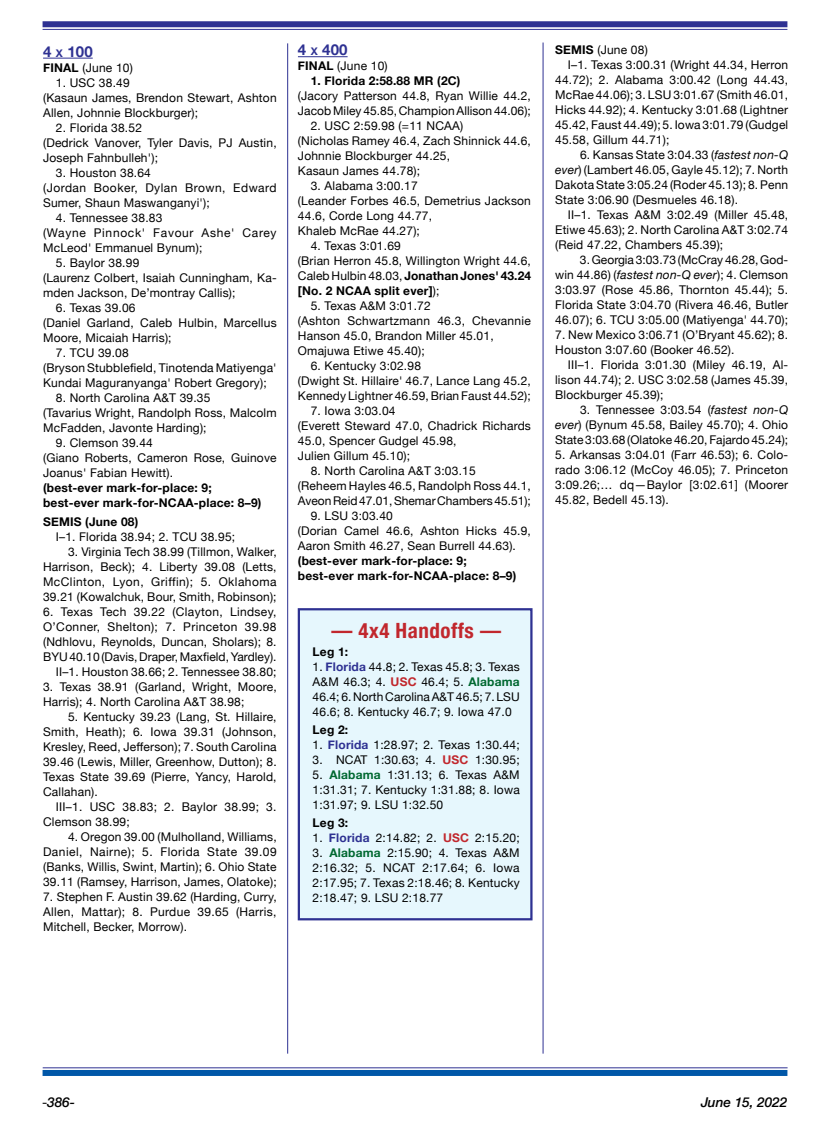
<style>
.page{position:relative;width:830px;height:1127px;background:#fff}
.page>*{position:absolute;margin:0;border:0;box-sizing:border-box;transform-origin:0 0}
.t1{font:700 condensed 21px "Helvetica Neue";letter-spacing:.025em;color:#c1272d}
.t2{font:700 15px "Helvetica Neue";letter-spacing:.01em;color:#2e3192}
.t3{font:italic 500 13.5px "Helvetica Neue";color:#000}
.t4{font:12px/15px "Helvetica Neue";letter-spacing:.015em;color:#000}
.t5{font:700 12px/15px "Helvetica Neue";letter-spacing:.015em;color:#000}
.s1{font-size:10.5px}
.s2{font-weight:700}
.s3{font-weight:700;color:#2e3192}
.s4{font-weight:700;color:#c1272d}
.s5{font-weight:700;color:#006830}
.s6{font-style:italic}
.s7{font-weight:400;font-style:normal}
</style>
<div class="page">
<hr style="left:43px;top:58px;width:50px;height:1px;background:#2e3192">
<hr style="left:298px;top:56px;width:49px;height:1px;background:#2e3192">
<div style="left:297px;top:608px;width:235px;height:312px;background:#e6f7fd;border:2px solid #2e3192"></div>
<hr style="left:542px;top:43px;width:1px;height:1010px;background:#2e3192">
<div style="left:43px;top:21px;width:744px;height:6px;background:#2e3192"></div>
<div style="left:43px;top:1070px;width:744px;height:6px;background:#0057a8"></div>
<hr style="left:43px;top:29px;width:744px;height:1px;background:#2e3192">
<hr style="left:43px;top:1067px;width:744px;height:1px;background:#2e3192">
<hr style="left:287px;top:43px;width:1px;height:1010px;background:#2e3192">
<p class="t2" style="left:43px;top:39px;width:51px">4 <span class="s1">x</span> 100</p>
<p class="t4" style="left:43px;top:61px;width:91px"><span class="s2">FINAL</span> (June 10)</p>
<p class="t4" style="left:43px;top:76px;width:235px;text-indent:13px">1. USC 38.49<br>(Kasaun James, Brendon Stewart, Ashton<br>Allen, Johnnie Blockburger);</p>
<p class="t4" style="left:43px;top:121px;width:235px;text-indent:13px">2. Florida 38.52<br>(Dedrick Vanover, Tyler Davis, PJ Austin,<br>Joseph Fahnbulleh');</p>
<p class="t4" style="left:43px;top:166px;width:235px;text-indent:13px">3. Houston 38.64<br>(Jordan Booker, Dylan Brown, Edward<br>Sumer, Shaun Maswanganyi');</p>
<p class="t4" style="left:43px;top:211px;width:235px;text-indent:13px">4. Tennessee 38.83<br>(Wayne Pinnock' Favour Ashe' Carey<br>McLeod' Emmanuel Bynum);</p>
<p class="t4" style="left:43px;top:256px;width:235px;text-indent:13px">5. Baylor 38.99<br>(Laurenz Colbert, Isaiah Cunningham, Ka&shy;mden Jackson, De’montray Callis);</p>
<p class="t4" style="left:43px;top:301px;width:235px;text-indent:13px">6. Texas 39.06<br>(Daniel Garland, Caleb Hulbin, Marcellus<br>Moore, Micaiah Harris);</p>
<p class="t4" style="left:43px;top:346px;width:235px;text-indent:13px">7. TCU 39.08<br>(Bryson Stubblefield, Tinotenda Matiyenga'<br>Kundai Maguranyanga' Robert Gregory);</p>
<p class="t4" style="left:43px;top:391px;width:235px;text-indent:13px">8. North Carolina A&amp;T 39.35<br>(Tavarius Wright, Randolph Ross, Malcolm<br>McFadden, Javonte Harding);</p>
<p class="t4" style="left:43px;top:436px;width:235px;text-indent:13px">9. Clemson 39.44<br>(Giano Roberts, Cameron Rose, Guinove<br>Joanus' Fabian Hewitt).</p>
<p class="t5" style="left:43px;top:480px;width:220px">(best-ever mark-for-place: 9; best-ever mark-for-NCAA-place: 8–9)</p>
<p class="t5" style="left:43px;top:515px;width:97px">SEMIS (June 08)</p>
<p class="t4" style="left:56px;top:530px;width:181px">I–1. Florida 38.94; 2. TCU 38.95;</p>
<p class="t4" style="left:43px;top:545px;width:235px;text-align:justify;text-indent:25px">3. Virginia Tech 38.99 (Tillmon, Walker, Harrison, Beck); 4. Liberty 39.08 (Letts, McClinton, Lyon, Griffin); 5. Oklahoma 39.21 (Kowalchuk, Bour, Smith, Robinson);</p>
<p class="t4" style="left:43px;top:605px;width:235px;text-align:right">6. Texas Tech 39.22 (Clayton, Lindsey, O’Conner, Shelton); 7. Princeton 39.98 (Ndhlovu, Reynolds, Duncan, Sholars); 8.<br>BYU 40.10 (Davis, Draper, Maxfield, Yardley).<br>II–1. Houston 38.66; 2. Tennessee 38.80;</p>
<p class="t4" style="left:43px;top:680px;width:235px">3. Texas 38.91 (Garland, Wright, Moore,<br>Harris); 4. North Carolina A&amp;T 38.98;</p>
<p class="t4" style="left:43px;top:710px;width:235px;text-align:justify;text-indent:25px">5. Kentucky 39.23 (Lang, St. Hillaire, Smith, Heath); 6. Iowa 39.31 (Johnson, Kresley, Reed, Jefferson); 7. South Carolina 39.46 (Lewis, Miller, Greenhow, Dutton); 8.<br>Texas State 39.69 (Pierre, Yancy, Harold, Callahan).</p>
<p class="t4" style="left:43px;top:800px;width:235px;text-indent:13px">III–1. USC 38.83; 2. Baylor 38.99; 3.<br>Clemson 38.99;</p>
<p class="t4" style="left:43px;top:830px;width:235px;text-align:justify;text-indent:25px">4. Oregon 39.00 (Mulholland, Williams, Daniel, Nairne); 5. Florida State 39.09 (Banks, Willis, Swint, Martin); 6. Ohio State 39.11 (Ramsey, Harrison, James, Olatoke);</p>
<p class="t4" style="left:43px;top:890px;width:235px;text-align:justify">7. Stephen F. Austin 39.62 (Harding, Curry, Allen, Mattar); 8. Purdue 39.65 (Harris, Mitchell, Becker, Morrow).</p>
<p class="t2" style="left:298px;top:38px;width:51px">4 <span class="s1">x</span> 400</p>
<p class="t4" style="left:298px;top:59px;width:91px"><span class="s2">FINAL</span> (June 10)</p>
<p class="t5" style="left:310px;top:74px;width:151px">1. Florida 2:58.88 MR (2C)</p>
<p class="t4" style="left:298px;top:89px;width:234px">(Jacory Patterson 44.8, Ryan Willie 44.2,<br>Jacob Miley 45.85, Champion Allison 44.06);</p>
<p class="t4" style="left:298px;top:119px;width:234px;text-indent:13px">2. USC 2:59.98 (=11 NCAA)<br>(Nicholas Ramey 46.4, Zach Shinnick 44.6,<br>Johnnie Blockburger 44.25,<br>Kasaun James 44.78);</p>
<p class="t4" style="left:298px;top:179px;width:234px;text-indent:13px">3. Alabama 3:00.17<br>(Leander Forbes 46.5, Demetrius Jackson<br>44.6, Corde Long 44.77,<br>Khaleb McRae 44.27);</p>
<p class="t4" style="left:298px;top:239px;width:234px;text-indent:13px">4. Texas 3:01.69<br>(Brian Herron 45.8, Willington Wright 44.6,<br>Caleb Hulbin 48.03, <span class="s2">Jonathan Jones' 43.24 [No. 2 NCAA split ever]</span>);</p>
<p class="t4" style="left:298px;top:299px;width:234px;text-indent:13px">5. Texas A&amp;M 3:01.72<br>(Ashton Schwartzmann 46.3, Chevannie<br>Hanson 45.0, Brandon Miller 45.01,<br>Omajuwa Etiwe 45.40);</p>
<p class="t4" style="left:298px;top:359px;width:234px;text-indent:13px">6. Kentucky 3:02.98<br>(Dwight St. Hillaire' 46.7, Lance Lang 45.2,<br>Kennedy Lightner 46.59, Brian Faust 44.52);</p>
<p class="t4" style="left:298px;top:404px;width:234px;text-indent:13px">7. Iowa 3:03.04<br>(Everett Steward 47.0, Chadrick Richards<br>45.0, Spencer Gudgel 45.98,<br>Julien Gillum 45.10);</p>
<p class="t4" style="left:298px;top:464px;width:234px;text-indent:13px">8. North Carolina A&amp;T 3:03.15<br>(Reheem Hayles 46.5, Randolph Ross 44.1,<br>Aveon Reid 47.01, Shemar Chambers 45.51);</p>
<p class="t4" style="left:298px;top:509px;width:234px;text-indent:13px">9. LSU 3:03.40<br>(Dorian Camel 46.6, Ashton Hicks 45.9,<br>Aaron Smith 46.27, Sean Burrell 44.63).</p>
<p class="t5" style="left:298px;top:554px;width:220px">(best-ever mark-for-place: 9; best-ever mark-for-NCAA-place: 8–9)</p>
<h1 class="t1" style="left:331px;top:613px;width:171px">— 4x4 Handoffs —</h1>
<p class="t5" style="left:312px;top:644px;width:37px">Leg 1:</p>
<p class="t4" style="left:312px;top:660px;width:208px;text-align:justify">1. <span class="s3">Florida</span> 44.8; 2. Texas 45.8; 3. Texas A&amp;M 46.3; 4. <span class="s4">USC</span> 46.4; 5. <span class="s5">Alabama </span>46.4; 6. North Carolina A&amp;T 46.5; 7. LSU 46.6; 8. Kentucky 46.7; 9. Iowa 47.0</p>
<p class="t5" style="left:312px;top:722px;width:37px">Leg 2:</p>
<p class="t4" style="left:312px;top:738px;width:208px">1. <span class="s3">Florida</span> 1:28.97; 2. Texas 1:30.44;</p>
<p class="t4" style="left:312px;top:753px;width:208px">3. NCAT 1:30.63; 4. <span class="s4">USC</span> 1:30.95;</p>
<p class="t4" style="left:312px;top:768px;width:208px;text-align:justify">5. <span class="s5">Alabama</span> 1:31.13; 6. Texas A&amp;M 1:31.31; 7. Kentucky 1:31.88; 8. Iowa 1:31.97; 9. LSU 1:32.50</p>
<p class="t5" style="left:312px;top:815px;width:37px">Leg 3:</p>
<p class="t4" style="left:312px;top:831px;width:208px">1. <span class="s3">Florida</span> 2:14.82; 2. <span class="s4">USC</span> 2:15.20;</p>
<p class="t4" style="left:312px;top:846px;width:208px;text-align:justify">3. <span class="s5">Alabama</span> 2:15.90; 4. Texas A&amp;M 2:16.32; 5. NCAT 2:17.64; 6. Iowa 2:17.95; 7. Texas 2:18.46; 8. Kentucky 2:18.47; 9. LSU 2:18.77</p>
<p class="t4" style="left:555px;top:43px;width:94px"><span class="s2">SEMIS</span> (June 08)</p>
<p class="t4" style="left:567px;top:58px;width:222px">I–1. Texas 3:00.31 (Wright 44.34, Herron</p>
<p class="t4" style="left:555px;top:73px;width:234px">44.72); 2. Alabama 3:00.42 (Long 44.43,</p>
<p class="t4" style="left:555px;top:88px;width:234px">McRae 44.06); 3. LSU 3:01.67 (Smith 46.01,</p>
<p class="t4" style="left:555px;top:103px;width:234px">Hicks 44.92); 4. Kentucky 3:01.68 (Lightner</p>
<p class="t4" style="left:555px;top:118px;width:234px">45.42, Faust 44.49); 5. Iowa 3:01.79 (Gudgel</p>
<p class="t4" style="left:555px;top:133px;width:116px">45.58, Gillum 44.71);</p>
<p class="t4" style="left:555px;top:148px;width:234px;text-align:justify;text-indent:25px">6. Kansas State 3:04.33 (<span class="s6">fastest non-Q ever</span>) (Lambert 46.05, Gayle 45.12); 7. North Dakota State 3:05.24 (Roder 45.13); 8. Penn State 3:06.90 (Desmueles 46.18).</p>
<p class="t4" style="left:555px;top:208px;width:234px;text-align:justify;text-indent:13px">II–1. Texas A&amp;M 3:02.49 (Miller 45.48, Etiwe 45.63); 2. North Carolina A&amp;T 3:02.74 (Reid 47.22, Chambers 45.39);</p>
<p class="t4" style="left:555px;top:253px;width:234px;text-align:justify;text-indent:25px">3. Georgia 3:03.73 (McCray 46.28, God&shy;win 44.86) (<span class="s6">fastest non-Q ever</span>); 4. Clemson 3:03.97 (Rose 45.86, Thornton 45.44); 5.<br>Florida State 3:04.70 (Rivera 46.46, Butler 46.07); 6. TCU 3:05.00 (Matiyenga' 44.70);</p>
<p class="t4" style="left:555px;top:328px;width:234px">7. New Mexico 3:06.71 (O’Bryant 45.62); 8.<br>Houston 3:07.60 (Booker 46.52).</p>
<p class="t4" style="left:555px;top:358px;width:234px;text-align:justify;text-indent:13px">III–1. Florida 3:01.30 (Miley 46.19, Al&shy;lison 44.74); 2. USC 3:02.58 (James 45.39, Blockburger 45.39);</p>
<p class="t4" style="left:555px;top:403px;width:234px;text-align:justify;text-indent:25px">3. Tennessee 3:03.54 (<span class="s6">fastest non-Q ever</span>) (Bynum 45.58, Bailey 45.70); 4. Ohio State 3:03.68 (Olatoke 46.20, Fajardo 45.24);</p>
<p class="t4" style="left:555px;top:448px;width:234px;text-align:justify">5. Arkansas 3:04.01 (Farr 46.53); 6. Colo&shy;rado 3:06.12 (McCoy 46.05); 7. Princeton 3:09.26;… dq—Baylor [3:02.61] (Moorer 45.82, Bedell 45.13).</p>
<p class="t3" style="left:42px;top:1090px;width:35px"><span class="s7">-</span>386-</p>
<p class="t3" style="left:700px;top:1090px;width:88px">June 15, 2022</p>
</div>
